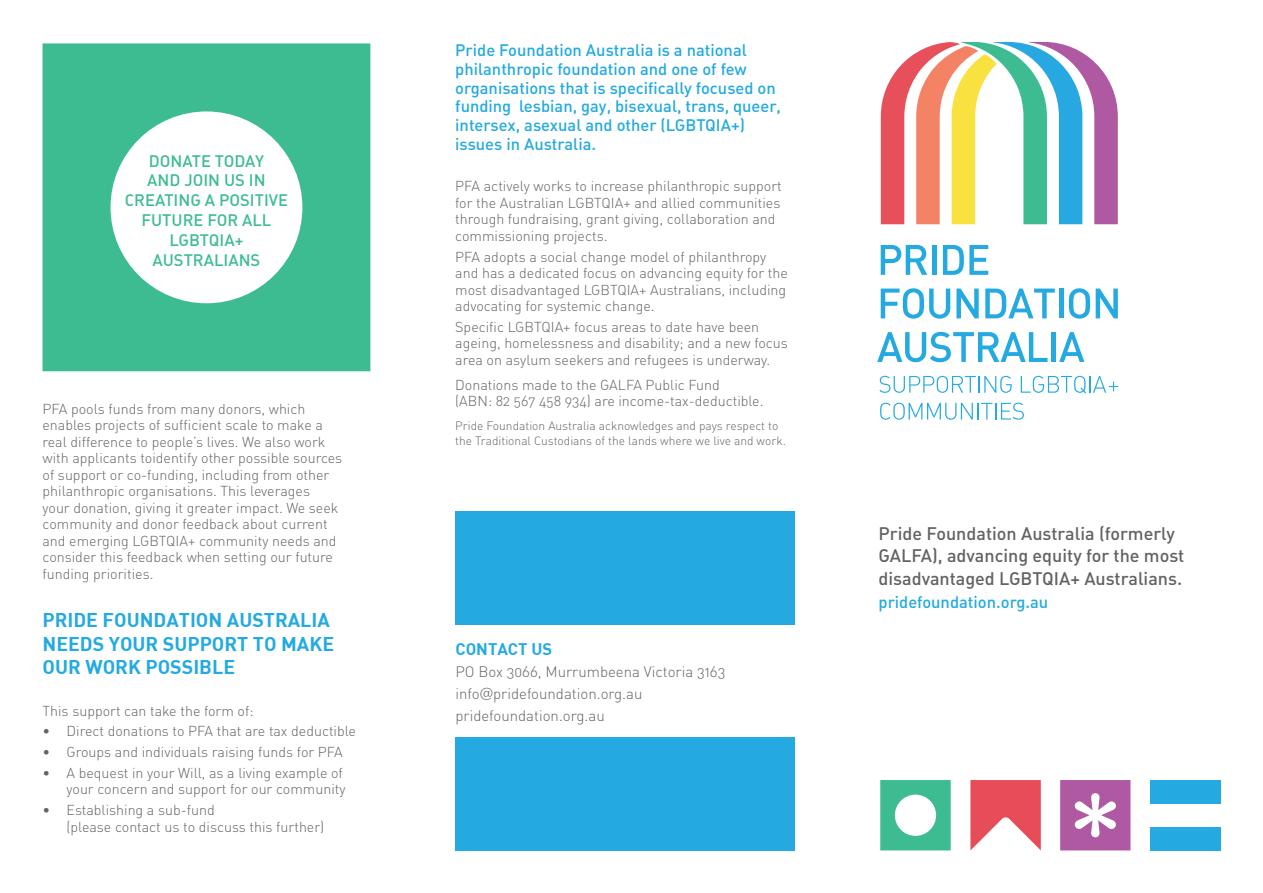
<style>
.page{position:relative;width:1263px;height:893px;background:#fff}
.page>*{position:absolute;margin:0;border:0;box-sizing:border-box;transform-origin:0 0}
.t1{font:19.5px/23.4px "DIN Bold";color:#24aae1}
.t2{font:18px/22.5px "DIN Medium Alternate";color:#636366}
.t3{font:16.5px/18.8px "DIN Medium Alternate";color:#24aae1}
.t4{font:16.5px/19.8px "DIN Medium Alternate";color:#3dbc92;text-align:center}
.t5{font:16.5px "DIN Bold";color:#24aae1}
.t6{font:15px "DIN Light Alternate";color:#636366}
.t7{font:14.25px/16.5px "DIN Light Alternate";color:#636366}
.t8{font:12px/15px "DIN Light Alternate";color:#636366}
.s1{font-family:"Graphik";font-weight:300}
</style>
<div class="page">
<svg style="left:43px;top:43px;width:327px;height:328px;fill:#3dbc92"></svg>
<svg style="left:880px;top:780px;width:71px;height:70px"></svg>
<div style="left:455px;top:511px;width:340px;height:113px;background:#24aae1"></div>
<div style="left:455px;top:738px;width:340px;height:113px;background:#24aae1"></div>
<svg style="left:970px;top:780px;width:71px;height:70px"></svg>
<svg style="left:1060px;top:780px;width:70px;height:70px"></svg>
<div style="left:1150px;top:780px;width:70px;height:23px;background:#24aae1"></div>
<div style="left:1150px;top:827px;width:70px;height:23px;background:#24aae1"></div>
<svg style="left:881px;top:42px;width:237px;height:182px"></svg>
<svg style="left:881px;top:245px;width:46px;height:30px"></svg>
<hr style="left:932px;top:245px;width:4px;height:30px;background:#24aae1">
<svg style="left:943px;top:245px;width:45px;height:30px"></svg>
<svg style="left:881px;top:288px;width:69px;height:31px"></svg>
<svg style="left:956px;top:289px;width:23px;height:29px"></svg>
<svg style="left:985px;top:289px;width:70px;height:29px"></svg>
<hr style="left:1059px;top:289px;width:4px;height:29px;background:#24aae1">
<svg style="left:1069px;top:288px;width:21px;height:31px"></svg>
<svg style="left:1096px;top:289px;width:22px;height:29px"></svg>
<svg style="left:877px;top:332px;width:170px;height:30px"></svg>
<div style="left:1051px;top:332px;width:5px;height:30px;background:#24aae1"></div>
<svg style="left:1059px;top:332px;width:25px;height:30px"></svg>
<svg style="left:879px;top:376px;width:132px;height:17px"></svg>
<svg style="left:1021px;top:376px;width:97px;height:18px"></svg>
<svg style="left:880px;top:403px;width:144px;height:17px"></svg>
<p class="t4" style="left:125px;top:150px;width:165px">DONATE TODAY<br>AND JOIN US IN<br>CREATING A POSITIVE<br>FUTURE FOR ALL<br>LGBTQIA+<br>AUSTRALIANS</p>
<p class="t7" style="left:43px;top:400px;width:301px">PFA pools funds from many donors, which enables projects of sufficient scale to make a real difference to people’s lives. We also work with applicants toidentify other possible sources of support or co-funding, including from other philanthropic organisations. This leverages<br>your donation, giving it greater impact. We seek community and donor feedback about current and emerging LGBTQIA+ community needs and consider this feedback when setting our future funding priorities.</p>
<p class="t1" style="left:43px;top:608px;width:293px">PRIDE FOUNDATION AUSTRALIA<br>NEEDS YOUR SUPPORT TO MAKE<br>OUR WORK POSSIBLE</p>
<p class="t7" style="left:43px;top:702px;width:213px">This support can take the form of:</p>
<p class="t7" style="left:43px;top:723px;width:315px">• Direct donations to PFA that are tax deductible</p>
<p class="t7" style="left:43px;top:744px;width:302px">• Groups and individuals raising funds for PFA</p>
<p class="t7" style="left:43px;top:764px;width:305px;text-align:right">• A bequest in your Will, as a living example of your concern and support for our community</p>
<p class="t7" style="left:67px;top:802px;width:259px;text-indent:-24px">• Establishing a sub-fund<br>(please contact us to discuss this further)</p>
<p class="t3" style="left:455px;top:40px;width:327px">Pride Foundation Australia is a national philanthropic foundation and one of few organisations that is specifically focused on funding lesbian, gay, bisexual, trans, queer, intersex, asexual and other (LGBTQIA+) issues in Australia.</p>
<p class="t7" style="left:455px;top:178px;width:328px">PFA actively works to increase philanthropic support for the Australian LGBTQIA+ and allied communities through fundraising, grant giving, collaboration and commissioning projects.</p>
<p class="t7" style="left:455px;top:248px;width:334px">PFA adopts a social change model of philanthropy and has a dedicated focus on advancing equity for the most disadvantaged LGBTQIA+ Australians, including advocating for systemic change.</p>
<p class="t7" style="left:455px;top:318px;width:334px">Specific LGBTQIA+ focus areas to date have been ageing, homelessness and disability; and a new focus area on asylum seekers and refugees is underway.</p>
<p class="t7" style="left:455px;top:376px;width:310px">Donations made to the GALFA Public Fund<br>(ABN: 82 567 458 934) are income-tax-deductible.</p>
<p class="t8" style="left:455px;top:418px;width:332px">Pride Foundation Australia acknowledges and pays respect to the Traditional Custodians of the lands where we live and work.</p>
<p class="t5" style="left:455px;top:638px;width:98px">CONTACT US</p>
<p class="t6" style="left:455px;top:662px;width:271px">PO Box 3066, Murrumbeena Victoria 3163</p>
<p class="t6" style="left:455px;top:685px;width:189px">info<span class="s1">@</span>pridefoundation.org.au</p>
<p class="t6" style="left:455px;top:707px;width:151px">pridefoundation.org.au</p>
<p class="t2" style="left:878px;top:521px;width:307px">Pride Foundation Australia (formerly<br>GALFA), advancing equity for the most disadvantaged LGBTQIA+ Australians.</p>
<p class="t3" style="left:878px;top:592px;width:171px">pridefoundation.org.au</p>
</div>
